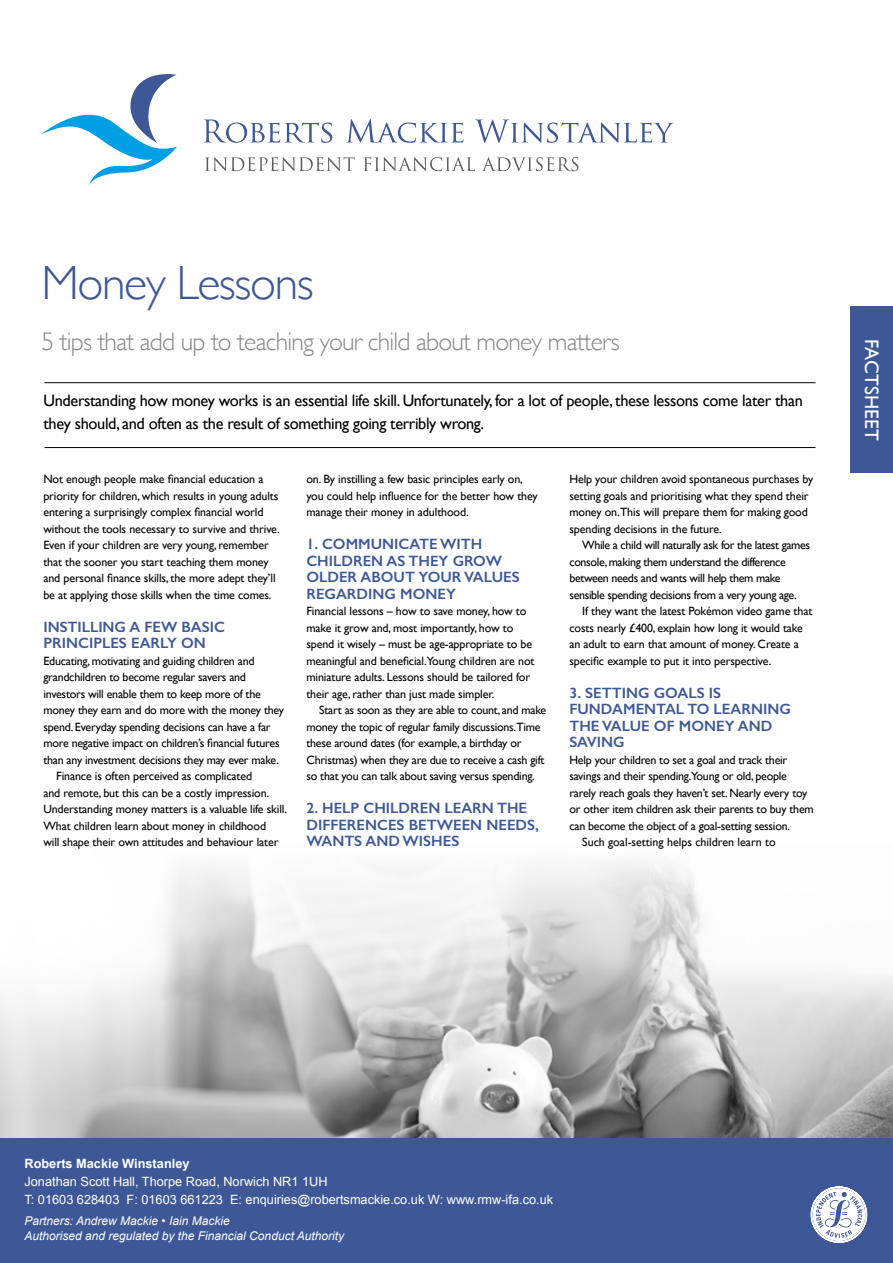
<style>
.page{position:relative;width:893px;height:1263px;background:#fff}
.page>*{position:absolute;margin:0;border:0;box-sizing:border-box;transform-origin:0 0}
.t1{font:300 48px "Gill Sans";letter-spacing:-.03em;color:#3e5897}
.t2{font:300 25.5px "Gill Sans";letter-spacing:-.03em;color:#878787}
.t3{font:19.5px "Gill Sans";letter-spacing:.01em;color:#fff}
.t4{font:16.5px/22.5px "Gill Sans";letter-spacing:-.02em;color:#000}
.t5{font:600 15px/16.5px "Gill Sans";color:#3e5897}
.t6{font:12.75px/18px "Arial";color:#fff}
.t7{font:700 12.75px "Arial";color:#fff}
.t8{font:12px/16.5px "Gill Sans";letter-spacing:-.01em;color:#000}
.t9{font:12px/16.5px "Gill Sans";letter-spacing:-.03em;color:#000}
.t10{font:italic 12px/15px "Arial";color:#fff}
</style>
<div class="page">
<hr style="left:44px;top:447px;width:771px;height:1px;background:#000">
<hr style="left:44px;top:382px;width:771px;height:1px;background:#000">
<img style="left:0;top:862px;width:893px;height:276px">
<div style="left:0;top:1138px;width:893px;height:125px;background:#3e5897"></div>
<div style="left:850px;top:307px;width:43px;height:166px;background:#3e5897"></div>
<svg style="left:810px;top:1186px;width:58px;height:57px"></svg>
<svg style="left:41px;top:74px;width:136px;height:111px"></svg>
<svg style="left:204px;top:119px;width:128px;height:24px"></svg>
<svg style="left:346px;top:119px;width:117px;height:24px"></svg>
<svg style="left:475px;top:119px;width:198px;height:24px"></svg>
<svg style="left:205px;top:157px;width:150px;height:14px"></svg>
<svg style="left:364px;top:157px;width:111px;height:14px"></svg>
<svg style="left:482px;top:157px;width:96px;height:14px"></svg>
<h1 class="t1" style="left:42px;top:256px;width:274px">Money Lessons</h1>
<h2 class="t2" style="left:42px;top:327px;width:580px">5 tips that add up to teaching your child about money matters</h2>
<h3 class="t4" style="left:43px;top:389px;width:761px">Understanding how money works is an essential life skill. Unfortunately, for a lot of people, these lessons come later than they should, and often as the result of something going terribly wrong.</h3>
<p class="t8" style="left:43px;top:471px;width:238px">Not enough people make financial education a priority for children, which results in young adults entering a surprisingly complex financial world without the tools necessary to survive and thrive.<br>Even if your children are very young, remember that the sooner you start teaching them money and personal finance skills, the more adept they’ll be at applying those skills when the time comes.</p>
<p class="t5" style="left:43px;top:618px;width:183px">INSTILLING A FEW BASIC<br>PRINCIPLES EARLY ON</p>
<p class="t8" style="left:43px;top:652px;width:213px">Educating, motivating and guiding children and</p>
<p class="t8" style="left:43px;top:669px;width:204px">grandchildren to become regular savers and</p>
<p class="t8" style="left:43px;top:685px;width:219px">investors will enable them to keep more of the</p>
<p class="t8" style="left:43px;top:702px;width:242px">money they earn and do more with the money they</p>
<p class="t8" style="left:43px;top:718px;width:229px">spend. Everyday spending decisions can have a far</p>
<p class="t8" style="left:43px;top:735px;width:238px">more negative impact on children’s financial futures</p>
<p class="t8" style="left:43px;top:751px;width:237px">than any investment decisions they may ever make.</p>
<p class="t8" style="left:56px;top:768px;width:197px">Finance is often perceived as complicated</p>
<p class="t8" style="left:43px;top:784px;width:227px">and remote, but this can be a costly impression.</p>
<p class="t8" style="left:43px;top:801px;width:245px">Understanding money matters is a valuable life skill.</p>
<p class="t8" style="left:43px;top:817px;width:224px">What children learn about money in childhood</p>
<p class="t8" style="left:43px;top:834px;width:237px">will shape their own attitudes and behaviour later</p>
<p class="t8" style="left:306px;top:471px;width:233px">on. By instilling a few basic principles early on, you could help influence for the better how they manage their money in adulthood.</p>
<p class="t5" style="left:306px;top:536px;width:215px">1. COMMUNICATE WITH<br>CHILDREN AS THEY GROW<br>OLDER ABOUT YOUR VALUES<br>REGARDING MONEY</p>
<p class="t8" style="left:306px;top:603px;width:230px">Financial lessons – how to save money, how to make it grow and, most importantly, how to spend it wisely – must be age-appropriate to be meaningful and beneficial.Young children are not miniature adults. Lessons should be tailored for their age, rather than just made simpler.</p>
<p class="t8" style="left:306px;top:702px;width:241px;text-indent:13px">Start as soon as they are able to count, and make money the topic of regular family discussions.Time these around dates (for example, a birthday or Christmas) when they are due to receive a cash gift so that you can talk about saving versus spending.</p>
<p class="t5" style="left:306px;top:800px;width:234px">2. HELP CHILDREN LEARN THE<br>DIFFERENCES BETWEEN NEEDS,<br>WANTS AND WISHES</p>
<p class="t8" style="left:569px;top:471px;width:246px">Help your children avoid spontaneous purchases by setting goals and prioritising what they spend their money on.This will prepare them for making good spending decisions in the future.</p>
<p class="t9" style="left:569px;top:537px;width:242px;text-indent:13px">While a child will naturally ask for the latest games console, making them understand the difference between needs and wants will help them make sensible spending decisions from a very young age.</p>
<p class="t8" style="left:569px;top:603px;width:244px;text-indent:13px">If they want the latest Pokémon video game that costs nearly £400, explain how long it would take an adult to earn that amount of money. Create a specific example to put it into perspective.</p>
<p class="t5" style="left:569px;top:684px;width:223px">3. SETTING GOALS IS<br>FUNDAMENTAL TO LEARNING<br>THE VALUE OF MONEY AND<br>SAVING</p>
<p class="t8" style="left:569px;top:751px;width:219px">Help your children to set a goal and track their</p>
<p class="t8" style="left:569px;top:768px;width:219px">savings and their spending.Young or old, people</p>
<p class="t8" style="left:569px;top:784px;width:240px">rarely reach goals they haven’t set. Nearly every toy</p>
<p class="t8" style="left:569px;top:801px;width:246px">or other item children ask their parents to buy them</p>
<p class="t8" style="left:569px;top:817px;width:222px">can become the object of a goal-setting session.</p>
<p class="t8" style="left:582px;top:834px;width:195px">Such goal-setting helps children learn to</p>
<h3 class="t3" style="left:883px;top:339px;width:104px;rotate:90deg">FACTSHEET</h3>
<p class="t7" style="left:25px;top:1156px;width:166px">Roberts Mackie Winstanley</p>
<p class="t6" style="left:25px;top:1172px;width:530px">Jonathan Scott Hall, Thorpe Road, Norwich NR1 1UH<br>T: 01603 628403 F: 01603 661223 E: enquiries@robertsmackie.co.uk W: www.rmw-ifa.co.uk</p>
<p class="t10" style="left:25px;top:1213px;width:321px">Partners: Andrew Mackie • Iain Mackie<br>Authorised and regulated by the Financial Conduct Authority</p>
</div>
